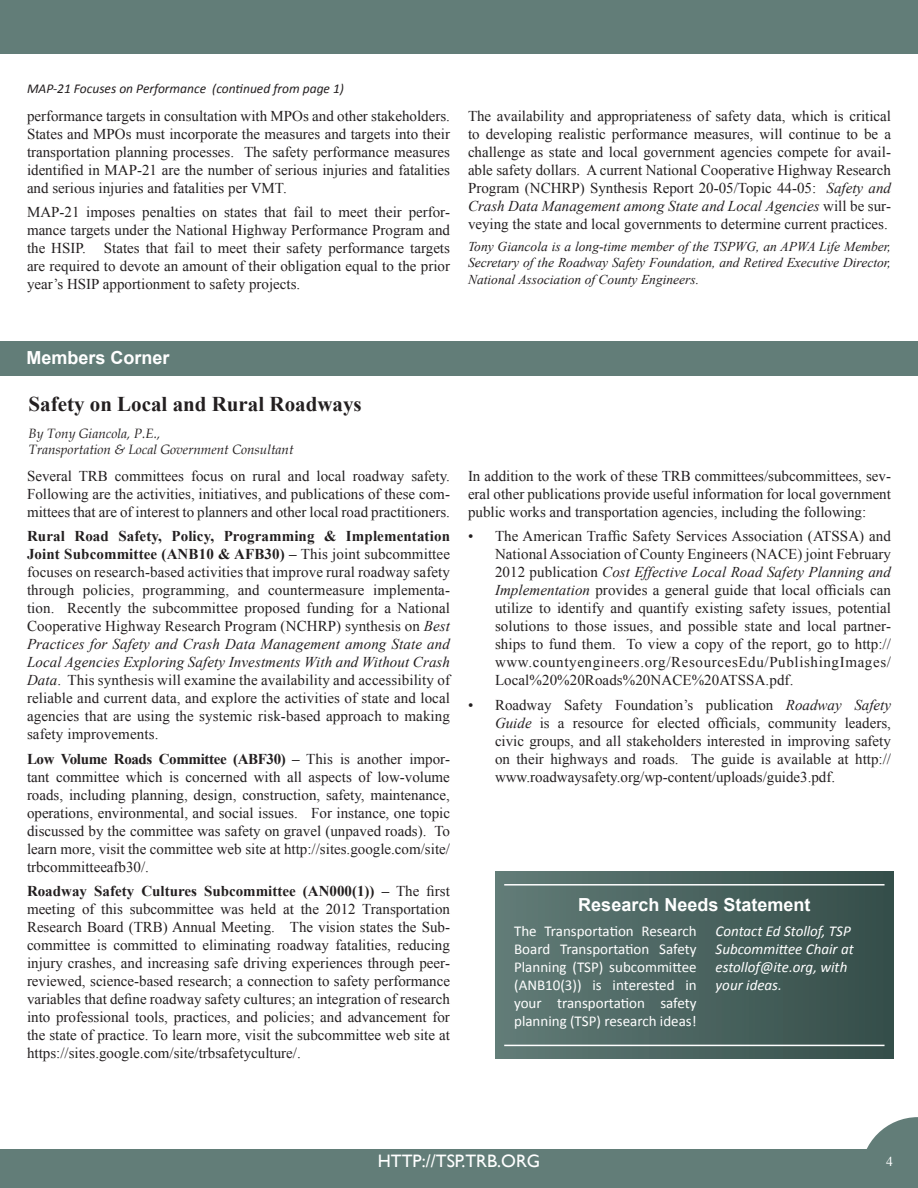
<style>
.page{position:relative;width:918px;height:1188px;background:#fff}
.page>*{position:absolute;margin:0;border:0;box-sizing:border-box;transform-origin:0 0}
.Heading2{font:700 21px "Times New Roman";color:#231f20}
.page_title{font:700 18px "Arial";color:#fff}
.t1{font:18px "Gill Sans";color:#fff}
.body_text{font:15px/18px "Times New Roman";color:#231f20;text-align:justify}
.bullet1{font:15px/18px "Times New Roman";color:#231f20;text-align:justify}
.body_text-2{font:15px/18px "Calibri";color:#fff;text-align:justify}
.body_text-3{font:italic 15px/18px "Calibri";color:#fff}
.t2{font:italic 13.5px/16.2px "Times New Roman";color:#231f20;text-align:justify}
.t3{font:italic 13.5px "Book Antiqua";color:#231f20}
.t4{font:italic 13.5px "Calibri";color:#231f20}
.t5{font:13.5px "Times New Roman";color:#fff}
.s1{font-style:italic}
.s2{font-weight:700}
</style>
<div class="page">
<div style="left:0;top:1149px;width:918px;height:39px;background:#627d78"></div>
<svg style="left:866px;top:1117px;width:52px;height:32px"></svg>
<div style="left:0;top:0;width:918px;height:54px;background:#627d78"></div>
<div style="left:0;top:341px;width:918px;height:34px;background:#627d78"></div>
<div style="left:496px;top:871px;width:397px;height:188px;background:linear-gradient(to right,#617c77,#344d49)"></div>
<hr style="left:504px;top:884px;width:381px;height:2px;background:#fff">
<hr style="left:504px;top:1045px;width:381px;height:1px;background:#fff">
<p class="t4" style="left:27px;top:80px;width:319px">MAP-21 Focuses on Performance (continued from page 1)</p>
<p class="body_text" style="left:27px;top:106px;width:425px">performance targets in consultation with MPOs and other stakeholders.<br>States and MPOs must incorporate the measures and targets into their transportation planning processes. The safety performance measures identified in MAP-21 are the number of serious injuries and fatalities and serious injuries and fatalities per VMT.</p>
<p class="body_text" style="left:27px;top:203px;width:425px">MAP-21 imposes penalties on states that fail to meet their perfor&shy;mance targets under the National Highway Performance Program and the HSIP. States that fail to meet their safety performance targets are required to devote an amount of their obligation equal to the prior year’s HSIP apportionment to safety projects.</p>
<p class="body_text" style="left:468px;top:106px;width:425px">The availability and appropriateness of safety data, which is critical to developing realistic performance measures, will continue to be a challenge as state and local government agencies compete for avail&shy;able safety dollars. A current National Cooperative Highway Research Program (NCHRP) Synthesis Report 20-05/Topic 44-05: <span class="s1">Safety and Crash Data Management among State and Local Agencies</span> will be sur&shy;veying the state and local governments to determine current practices.</p>
<p class="t2" style="left:468px;top:238px;width:425px">Tony Giancola is a long-time member of the TSPWG, an APWA Life Member, Secretary of the Roadway Safety Foundation, and Retired Executive Director, National Association of County Engineers.</p>
<p class="page_title" style="left:27px;top:346px;width:145px">Members Corner</p>
<p class="Heading2" style="left:29px;top:390px;width:335px">Safety on Local and Rural Roadways</p>
<p class="t3" style="left:29px;top:424px;width:133px">By Tony Giancola, P.E.,</p>
<p class="t3" style="left:29px;top:440px;width:266px">Transportation &amp; Local Government Consultant</p>
<p class="body_text" style="left:27px;top:467px;width:425px">Several TRB committees focus on rural and local roadway safety.<br>Following are the activities, initiatives, and publications of these com&shy;mittees that are of interest to planners and other local road practitioners.</p>
<p class="body_text" style="left:27px;top:527px;width:425px"><span class="s2">Rural Road Safety, Policy, Programming &amp; Implementation Joint Subcommittee (ANB10 &amp; AFB30) –</span> This joint subcommittee focuses on research-based activities that improve rural roadway safety through policies, programming, and countermeasure implementa&shy;tion. Recently the subcommittee proposed funding for a National Cooperative Highway Research Program (NCHRP) synthesis on <span class="s1">Best Practices for Safety and Crash Data Management among State and Local Agencies Exploring Safety Investments With and Without Crash Data</span>. This synthesis will examine the availability and accessibility of reliable and current data, and explore the activities of state and local agencies that are using the systemic risk-based approach to making safety improvements.</p>
<p class="body_text" style="left:27px;top:750px;width:425px"><span class="s2">Low Volume Roads Committee (ABF30) –</span> This is another impor&shy;tant committee which is concerned with all aspects of low-volume roads, including planning, design, construction, safety, maintenance, operations, environmental, and social issues. For instance, one topic discussed by the committee was safety on gravel (unpaved roads). To learn more, visit the committee web site at http://sites.google.com/site/ trbcommitteeafb30/.</p>
<p class="body_text" style="left:27px;top:882px;width:425px"><span class="s2">Roadway Safety Cultures Subcommittee (AN000(1)) –</span> The first meeting of this subcommittee was held at the 2012 Transportation Research Board (TRB) Annual Meeting. The vision states the Sub&shy;committee is committed to eliminating roadway fatalities, reducing injury crashes, and increasing safe driving experiences through peer&shy;reviewed, science-based research; a connection to safety performance variables that define roadway safety cultures; an integration of research into professional tools, practices, and policies; and advancement for the state of practice. To learn more, visit the subcommittee web site at https://sites.google.com/site/trbsafetyculture/.</p>
<p class="body_text" style="left:468px;top:467px;width:425px">In addition to the work of these TRB committees/subcommittees, sev&shy;eral other publications provide useful information for local government public works and transportation agencies, including the following:</p>
<p class="bullet1" style="left:495px;top:527px;width:398px;text-indent:-27px">• The American Traffic Safety Services Association (ATSSA) and National Association of County Engineers (NACE) joint February 2012 publication <span class="s1">Cost Effective Local Road Safety Planning and Implementation</span> provides a general guide that local officials can utilize to identify and quantify existing safety issues, potential solutions to those issues, and possible state and local partner&shy;ships to fund them. To view a copy of the report, go to http:// www.countyengineers.org/ResourcesEdu/PublishingImages/ Local%20%20Roads%20NACE%20ATSSA.pdf.</p>
<p class="bullet1" style="left:495px;top:696px;width:398px;text-indent:-27px">• Roadway Safety Foundation’s publication <span class="s1">Roadway Safety Guide</span> is a resource for elected officials, community leaders, civic groups, and all stakeholders interested in improving safety on their highways and roads. The guide is available at http:// www.roadwaysafety.org/wp-content/uploads/guide3.pdf.</p>
<p class="page_title" style="left:578px;top:893px;width:234px">Research Needs Statement</p>
<p class="body_text-2" style="left:514px;top:922px;width:184px">The Transportation Research Board Transportation Safety Planning (TSP) subcommittee (ANB10(3)) is interested in your transportation safety planning (TSP) research ideas!</p>
<p class="body_text-3" style="left:716px;top:922px;width:140px">Contact Ed Stollof, TSP<br>Subcommittee Chair at estollof@ite.org, with your ideas.</p>
<p class="t1" style="left:378px;top:1151px;width:164px">HTTP://TSP.TRB.ORG</p>
<p class="t5" style="left:886px;top:1152px;width:8px">4</p>
</div>
